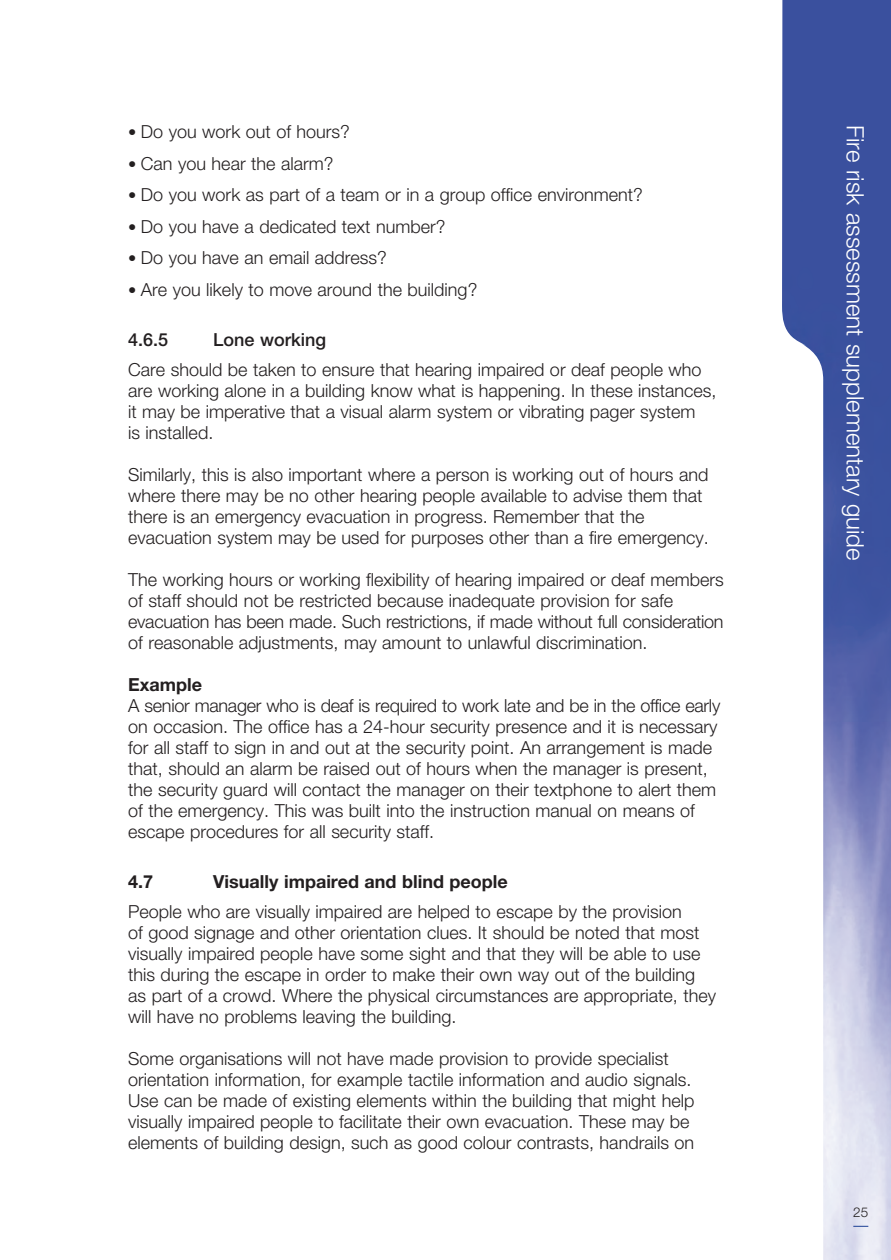
<style>
.page{position:relative;width:891px;height:1260px;background:#fff}
.page>*{position:absolute;margin:0;border:0;box-sizing:border-box;transform-origin:0 0}
.t1{font:300 24px "Helvetica Neue LT Std";color:#fff}
.t2{font:300 18px/21px "Helvetica Neue LT Std";color:#231f20}
.t3{font:700 18px "Helvetica Neue LT Std";color:#231f20}
.t4{font:500 18px "Helvetica Neue LT Std";color:#231f20}
.t5{font:300 13.5px "Helvetica Neue LT Std";color:#231f20}
.s1{font-size:16.5px}
</style>
<div class="page">
<img style="left:782px;top:0;width:109px;height:1259px">
<svg style="left:853px;top:1225px;width:15px;height:1px"></svg>
<p class="t2" style="left:128px;top:123px;width:223px"><span class="s1">•</span> Do you work out of hours?</p>
<p class="t2" style="left:128px;top:154px;width:207px"><span class="s1">•</span> Can you hear the alarm?</p>
<p class="t2" style="left:128px;top:186px;width:516px"><span class="s1">•</span> Do you work as part of a team or in a group office environment?</p>
<p class="t2" style="left:128px;top:217px;width:319px"><span class="s1">•</span> Do you have a dedicated text number?</p>
<p class="t2" style="left:128px;top:249px;width:260px"><span class="s1">•</span> Do you have an email address?</p>
<p class="t2" style="left:128px;top:280px;width:351px"><span class="s1">•</span> Are you likely to move around the building?</p>
<p class="t4" style="left:128px;top:333px;width:42px">4.6.5</p>
<p class="t4" style="left:213px;top:333px;width:114px">Lone working</p>
<p class="t2" style="left:128px;top:360px;width:590px">Care should be taken to ensure that hearing impaired or deaf people who are working alone in a building know what is happening. In these instances, it may be imperative that a visual alarm system or vibrating pager system<br>is installed.</p>
<p class="t2" style="left:128px;top:465px;width:582px">Similarly, this is also important where a person is working out of hours and where there may be no other hearing people available to advise them that there is an emergency evacuation in progress. Remember that the evacuation system may be used for purposes other than a fire emergency.</p>
<p class="t2" style="left:128px;top:570px;width:597px">The working hours or working flexibility of hearing impaired or deaf members of staff should not be restricted because inadequate provision for safe evacuation has been made. Such restrictions, if made without full consideration of reasonable adjustments, may amount to unlawful discrimination.</p>
<p class="t3" style="left:128px;top:678px;width:75px">Example</p>
<p class="t2" style="left:128px;top:696px;width:593px">A senior manager who is deaf is required to work late and be in the office early on occasion. The office has a 24-hour security presence and it is necessary for all staff to sign in and out at the security point. An arrangement is made that, should an alarm be raised out of hours when the manager is present, the security guard will contact the manager on their textphone to alert them of the emergency. This was built into the instruction manual on means of escape procedures for all security staff.</p>
<p class="t3" style="left:128px;top:875px;width:27px">4.7</p>
<p class="t3" style="left:213px;top:875px;width:296px">Visually impaired and blind people</p>
<p class="t2" style="left:128px;top:902px;width:589px">People who are visually impaired are helped to escape by the provision<br>of good signage and other orientation clues. It should be noted that most visually impaired people have some sight and that they will be able to use this during the escape in order to make their own way out of the building as part of a crowd. Where the physical circumstances are appropriate, they will have no problems leaving the building.</p>
<p class="t2" style="left:128px;top:1049px;width:568px">Some organisations will not have made provision to provide specialist orientation information, for example tactile information and audio signals.<br>Use can be made of existing elements within the building that might help visually impaired people to facilitate their own evacuation. These may be elements of building design, such as good colour contrasts, handrails on</p>
<h1 class="t1" style="left:864px;top:125px;width:437px;rotate:90deg">Fire risk assessment supplementary guide</h1>
<p class="t5" style="left:853px;top:1207px;width:17px">25</p>
</div>
